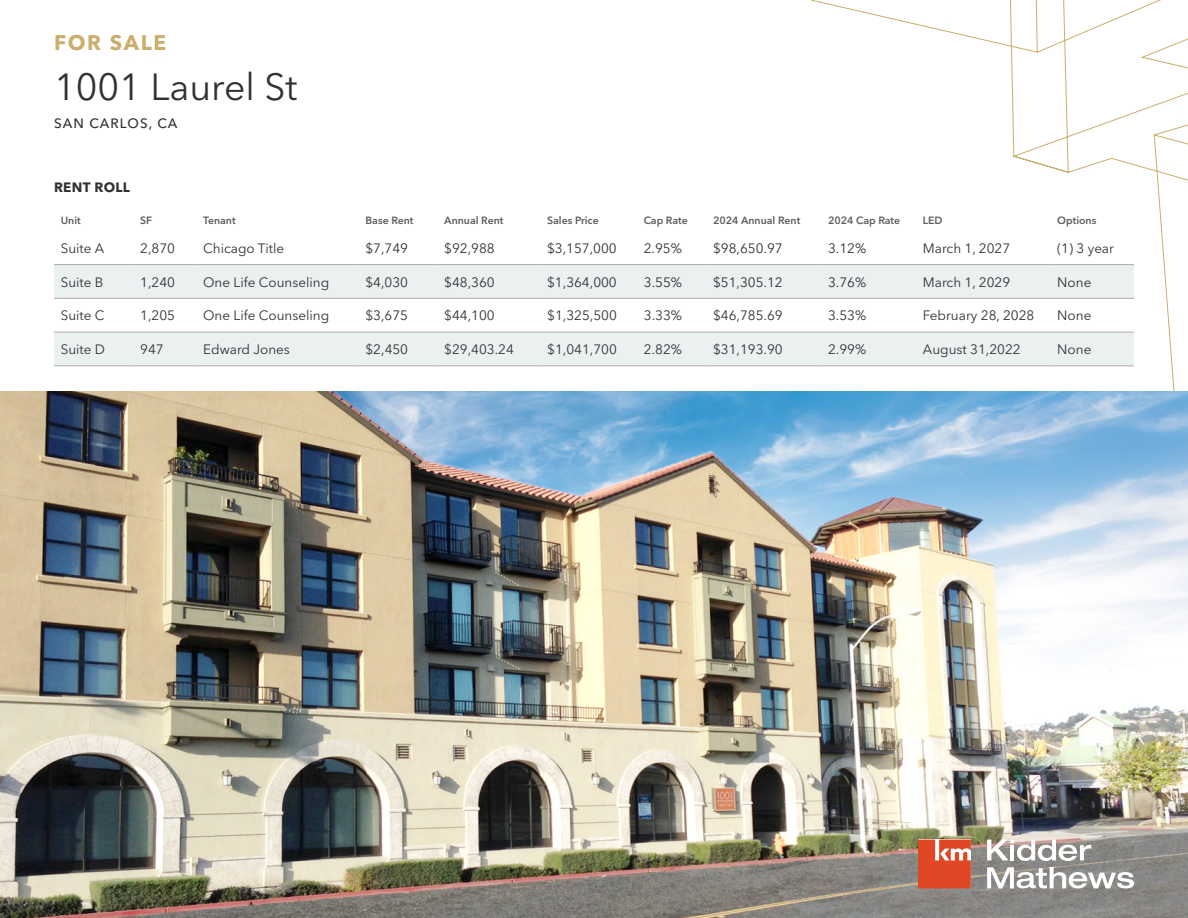
<style>
.page{position:relative;width:1188px;height:918px;background:#fff}
.page>*{position:absolute;margin:0;border:0;box-sizing:border-box;transform-origin:0 0}
.Property_Name_-_Char{font:37.5px "Avenir Next LT Pro";color:#313234}
.For_Lease___Sale__Af{font:700 21px "Avenir Next LT Pro";letter-spacing:.08em;color:#cbae6b}
.Table_Input{font:13.5px "Avenir Next LT Pro";color:#313234}
.Property_Address_-_C{font:500 13.5px "Avenir Next LT Pro";letter-spacing:.08em;color:#313234}
.Table_Title_-_KM_Cha{font:700 13.5px "Avenir Next LT Pro";letter-spacing:.025em;color:#313234}
.Table_Descriptor{font:600 10.5px "Avenir Next LT Pro";color:#5e5d5d}
</style>
<div class="page">
<svg style="left:811px;top:0;width:377px;height:392px"></svg>
<svg style="left:54px;top:265px;width:1080px;height:100px;fill:#ebf0f1"></svg>
<hr style="left:54px;top:264px;width:80px;height:1px;background:#afabac">
<hr style="left:134px;top:264px;width:62px;height:1px;background:#afabac">
<hr style="left:196px;top:264px;width:163px;height:1px;background:#afabac">
<hr style="left:359px;top:264px;width:79px;height:1px;background:#afabac">
<hr style="left:438px;top:264px;width:102px;height:1px;background:#afabac">
<hr style="left:540px;top:264px;width:97px;height:1px;background:#afabac">
<hr style="left:637px;top:264px;width:69px;height:1px;background:#afabac">
<hr style="left:706px;top:264px;width:115px;height:1px;background:#afabac">
<hr style="left:821px;top:264px;width:95px;height:1px;background:#afabac">
<hr style="left:916px;top:264px;width:134px;height:1px;background:#afabac">
<hr style="left:1050px;top:264px;width:84px;height:1px;background:#afabac">
<hr style="left:54px;top:298px;width:80px;height:1px;background:#afabac">
<hr style="left:134px;top:298px;width:62px;height:1px;background:#afabac">
<hr style="left:196px;top:298px;width:163px;height:1px;background:#afabac">
<hr style="left:359px;top:298px;width:79px;height:1px;background:#afabac">
<hr style="left:438px;top:298px;width:102px;height:1px;background:#afabac">
<hr style="left:540px;top:298px;width:97px;height:1px;background:#afabac">
<hr style="left:637px;top:298px;width:69px;height:1px;background:#afabac">
<hr style="left:706px;top:298px;width:115px;height:1px;background:#afabac">
<hr style="left:821px;top:298px;width:95px;height:1px;background:#afabac">
<hr style="left:916px;top:298px;width:134px;height:1px;background:#afabac">
<hr style="left:1050px;top:298px;width:84px;height:1px;background:#afabac">
<hr style="left:54px;top:332px;width:80px;height:1px;background:#afabac">
<hr style="left:134px;top:332px;width:62px;height:1px;background:#afabac">
<hr style="left:196px;top:332px;width:163px;height:1px;background:#afabac">
<hr style="left:359px;top:332px;width:79px;height:1px;background:#afabac">
<hr style="left:438px;top:332px;width:102px;height:1px;background:#afabac">
<hr style="left:540px;top:332px;width:97px;height:1px;background:#afabac">
<hr style="left:637px;top:332px;width:69px;height:1px;background:#afabac">
<hr style="left:706px;top:332px;width:115px;height:1px;background:#afabac">
<hr style="left:821px;top:332px;width:95px;height:1px;background:#afabac">
<hr style="left:916px;top:332px;width:134px;height:1px;background:#afabac">
<hr style="left:1050px;top:332px;width:84px;height:1px;background:#afabac">
<hr style="left:54px;top:365px;width:80px;height:1px;background:#afabac">
<hr style="left:134px;top:365px;width:62px;height:1px;background:#afabac">
<hr style="left:196px;top:365px;width:163px;height:1px;background:#afabac">
<hr style="left:359px;top:365px;width:79px;height:1px;background:#afabac">
<hr style="left:438px;top:365px;width:102px;height:1px;background:#afabac">
<hr style="left:540px;top:365px;width:97px;height:1px;background:#afabac">
<hr style="left:637px;top:365px;width:69px;height:1px;background:#afabac">
<hr style="left:706px;top:365px;width:115px;height:1px;background:#afabac">
<hr style="left:821px;top:365px;width:95px;height:1px;background:#afabac">
<hr style="left:916px;top:365px;width:134px;height:1px;background:#afabac">
<hr style="left:1050px;top:365px;width:84px;height:1px;background:#afabac">
<img style="left:0;top:392px;width:1188px;height:526px">
<svg style="left:987px;top:867px;width:147px;height:21px"></svg>
<svg style="left:987px;top:840px;width:104px;height:21px"></svg>
<svg style="left:918px;top:840px;width:53px;height:48px;background:#e35d3e"></svg>
<p class="For_Lease___Sale__Af" style="left:54px;top:30px;width:114px">FOR SALE</p>
<p class="Property_Name_-_Char" style="left:54px;top:64px;width:245px">1001 Laurel St</p>
<p class="Property_Address_-_C" style="left:54px;top:115px;width:125px">SAN CARLOS, CA</p>
<p class="Table_Title_-_KM_Cha" style="left:54px;top:179px;width:78px">RENT ROLL</p>
<p class="Table_Descriptor" style="left:61px;top:214px;width:21px">Unit</p>
<p class="Table_Descriptor" style="left:140px;top:214px;width:14px">SF</p>
<p class="Table_Descriptor" style="left:203px;top:214px;width:34px">Tenant</p>
<p class="Table_Descriptor" style="left:365px;top:214px;width:50px">Base Rent</p>
<p class="Table_Descriptor" style="left:444px;top:214px;width:61px">Annual Rent</p>
<p class="Table_Descriptor" style="left:547px;top:214px;width:53px">Sales Price</p>
<p class="Table_Descriptor" style="left:644px;top:214px;width:45px">Cap Rate</p>
<p class="Table_Descriptor" style="left:713px;top:214px;width:89px">2024 Annual Rent</p>
<p class="Table_Descriptor" style="left:828px;top:214px;width:74px">2024 Cap Rate</p>
<p class="Table_Descriptor" style="left:923px;top:214px;width:21px">LED</p>
<p class="Table_Descriptor" style="left:1057px;top:214px;width:41px">Options</p>
<p class="Table_Input" style="left:61px;top:240px;width:45px">Suite A</p>
<p class="Table_Input" style="left:140px;top:240px;width:36px">2,870</p>
<p class="Table_Input" style="left:203px;top:240px;width:83px">Chicago Title</p>
<p class="Table_Input" style="left:365px;top:240px;width:44px">$7,749</p>
<p class="Table_Input" style="left:444px;top:240px;width:52px">$92,988</p>
<p class="Table_Input" style="left:547px;top:240px;width:71px">$3,157,000</p>
<p class="Table_Input" style="left:644px;top:240px;width:40px">2.95%</p>
<p class="Table_Input" style="left:713px;top:240px;width:71px">$98,650.97</p>
<p class="Table_Input" style="left:828px;top:240px;width:40px">3.12%</p>
<p class="Table_Input" style="left:923px;top:240px;width:89px">March 1, 2027</p>
<p class="Table_Input" style="left:1057px;top:240px;width:58px">(1) 3 year</p>
<p class="Table_Input" style="left:61px;top:274px;width:44px">Suite B</p>
<p class="Table_Input" style="left:140px;top:274px;width:36px">1,240</p>
<p class="Table_Input" style="left:203px;top:274px;width:128px">One Life Counseling</p>
<p class="Table_Input" style="left:365px;top:274px;width:44px">$4,030</p>
<p class="Table_Input" style="left:444px;top:274px;width:52px">$48,360</p>
<p class="Table_Input" style="left:547px;top:274px;width:71px">$1,364,000</p>
<p class="Table_Input" style="left:644px;top:274px;width:40px">3.55%</p>
<p class="Table_Input" style="left:713px;top:274px;width:71px">$51,305.12</p>
<p class="Table_Input" style="left:828px;top:274px;width:40px">3.76%</p>
<p class="Table_Input" style="left:923px;top:274px;width:89px">March 1, 2029</p>
<p class="Table_Input" style="left:1057px;top:274px;width:36px">None</p>
<p class="Table_Input" style="left:61px;top:308px;width:45px">Suite C</p>
<p class="Table_Input" style="left:140px;top:308px;width:36px">1,205</p>
<p class="Table_Input" style="left:203px;top:308px;width:128px">One Life Counseling</p>
<p class="Table_Input" style="left:365px;top:308px;width:44px">$3,675</p>
<p class="Table_Input" style="left:444px;top:308px;width:52px">$44,100</p>
<p class="Table_Input" style="left:547px;top:308px;width:71px">$1,325,500</p>
<p class="Table_Input" style="left:644px;top:308px;width:40px">3.33%</p>
<p class="Table_Input" style="left:713px;top:308px;width:71px">$46,785.69</p>
<p class="Table_Input" style="left:828px;top:308px;width:40px">3.53%</p>
<p class="Table_Input" style="left:923px;top:308px;width:113px">February 28, 2028</p>
<p class="Table_Input" style="left:1057px;top:308px;width:36px">None</p>
<p class="Table_Input" style="left:61px;top:341px;width:46px">Suite D</p>
<p class="Table_Input" style="left:140px;top:341px;width:25px">947</p>
<p class="Table_Input" style="left:203px;top:341px;width:88px">Edward Jones</p>
<p class="Table_Input" style="left:365px;top:341px;width:44px">$2,450</p>
<p class="Table_Input" style="left:444px;top:341px;width:71px">$29,403.24</p>
<p class="Table_Input" style="left:547px;top:341px;width:71px">$1,041,700</p>
<p class="Table_Input" style="left:644px;top:341px;width:40px">2.82%</p>
<p class="Table_Input" style="left:713px;top:341px;width:71px">$31,193.90</p>
<p class="Table_Input" style="left:828px;top:341px;width:40px">2.99%</p>
<p class="Table_Input" style="left:923px;top:341px;width:99px">August 31,2022</p>
<p class="Table_Input" style="left:1057px;top:341px;width:36px">None</p>
</div>
